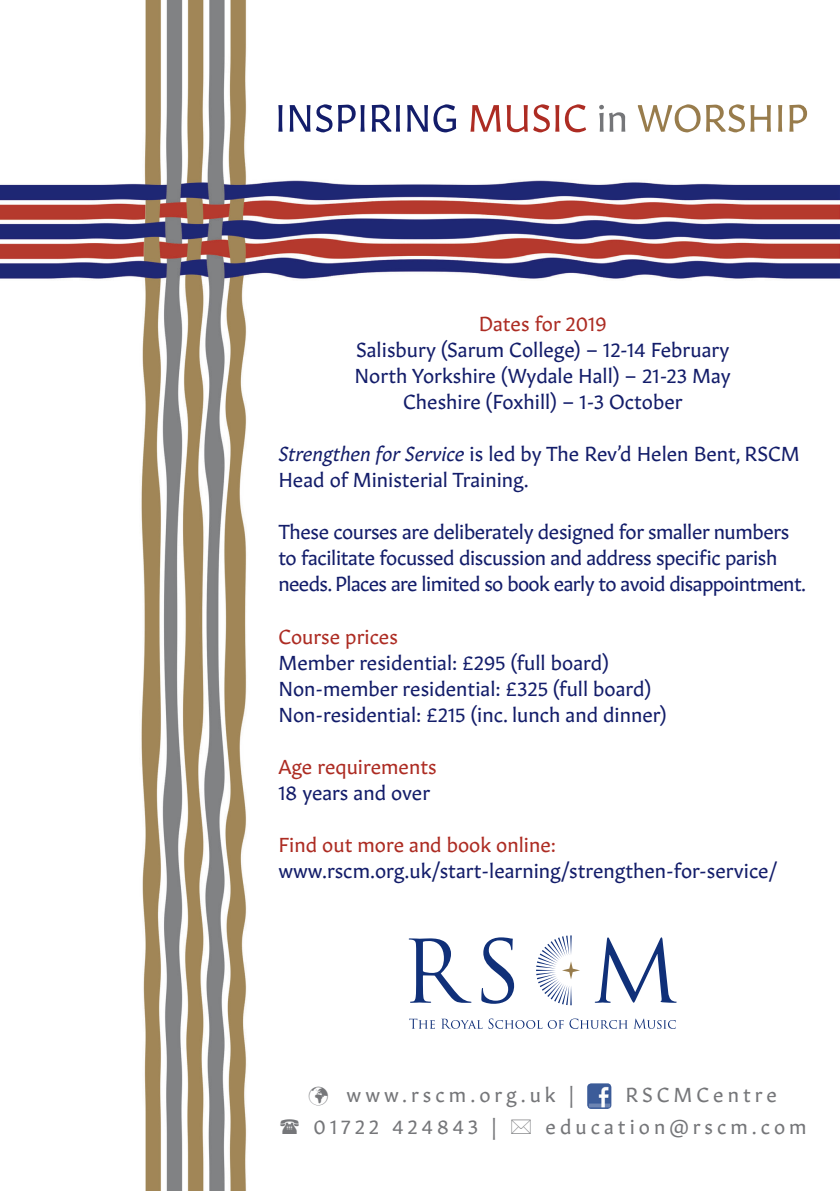
<style>
.page{position:relative;width:840px;height:1191px;background:#fff}
.page>*{position:absolute;margin:0;border:0;box-sizing:border-box;transform-origin:0 0}
.t1{font:20px/26px "Gitan Latn";color:#131d6a}
.t2{font:20px/26px "Gitan Latn";letter-spacing:-.02em;color:#131d6a}
.t3{font:20px "Gitan Latn";color:#ad2c23}
.t4{font:20px "Gitan Latn";letter-spacing:.2em;color:#757679}
.s1{font-style:italic}
</style>
<div class="page">
<img style="left:0;top:0;width:839px;height:1191px">
<svg style="left:278px;top:105px;width:4px;height:27px"></svg>
<svg style="left:289px;top:105px;width:21px;height:27px"></svg>
<svg style="left:316px;top:104px;width:16px;height:28px"></svg>
<svg style="left:338px;top:105px;width:26px;height:27px"></svg>
<svg style="left:371px;top:105px;width:29px;height:27px"></svg>
<svg style="left:407px;top:104px;width:49px;height:28px"></svg>
<svg style="left:470px;top:105px;width:30px;height:27px"></svg>
<svg style="left:506px;top:105px;width:21px;height:27px"></svg>
<svg style="left:533px;top:104px;width:16px;height:28px"></svg>
<svg style="left:555px;top:104px;width:31px;height:28px"></svg>
<svg style="left:599px;top:105px;width:26px;height:27px"></svg>
<svg style="left:637px;top:104px;width:107px;height:28px"></svg>
<svg style="left:750px;top:105px;width:20px;height:27px"></svg>
<svg style="left:777px;top:105px;width:4px;height:27px"></svg>
<svg style="left:789px;top:105px;width:17px;height:27px"></svg>
<img style="left:587px;top:1083px;width:24px;height:26px">
<svg style="left:408px;top:938px;width:63px;height:64px"></svg>
<svg style="left:481px;top:937px;width:33px;height:66px"></svg>
<svg style="left:594px;top:937px;width:82px;height:65px"></svg>
<svg style="left:535px;top:935px;width:44px;height:70px"></svg>
<svg style="left:409px;top:1018px;width:25px;height:10px"></svg>
<svg style="left:441px;top:1018px;width:41px;height:10px"></svg>
<svg style="left:488px;top:1018px;width:75px;height:11px"></svg>
<svg style="left:569px;top:1018px;width:58px;height:11px"></svg>
<svg style="left:633px;top:1018px;width:42px;height:10px"></svg>
<svg style="left:280px;top:1119px;width:18px;height:15px"></svg>
<svg style="left:511px;top:1119px;width:19px;height:15px"></svg>
<p class="t3" style="left:478px;top:308px;width:129px">Dates for 2019</p>
<p class="t1" style="left:356px;top:336px;width:374px">Salisbury (Sarum College) – 12-14 February</p>
<p class="t1" style="left:354px;top:362px;width:377px">North Yorkshire (Wydale Hall) – 21-23 May</p>
<p class="t1" style="left:403px;top:388px;width:281px">Cheshire (Foxhill) – 1-3 October</p>
<p class="t1" style="left:278px;top:440px;width:522px"><span class="s1">Strengthen for Service</span> is led by The Rev’d Helen Bent, RSCM<br>Head of Ministerial Training.</p>
<p class="t2" style="left:278px;top:518px;width:529px">These courses are deliberately designed for smaller numbers to facilitate focussed discussion and address specific parish needs. Places are limited so book early to avoid disappointment.</p>
<p class="t3" style="left:278px;top:620px;width:121px">Course prices</p>
<p class="t1" style="left:278px;top:648px;width:332px">Member residential: £295 (full board)</p>
<p class="t1" style="left:278px;top:674px;width:374px">Non-member residential: £325 (full board)</p>
<p class="t1" style="left:278px;top:700px;width:389px">Non-residential: £215 (inc. lunch and dinner)</p>
<p class="t3" style="left:278px;top:750px;width:160px">Age requirements</p>
<p class="t1" style="left:278px;top:778px;width:153px">18 years and over</p>
<p class="t3" style="left:278px;top:828px;width:279px">Find out more and book online:</p>
<p class="t1" style="left:278px;top:856px;width:500px">www.rscm.org.uk/start-learning/strengthen-for-service/</p>
<p class="t4" style="left:308px;top:1078px;width:267px">✓ www.rscm.org.uk |</p>
<p class="t4" style="left:625px;top:1078px;width:153px">RSCMCentre</p>
<p class="t4" style="left:313px;top:1110px;width:184px">01722 424843 |</p>
<p class="t4" style="left:545px;top:1110px;width:262px">education@rscm.com</p>
</div>
